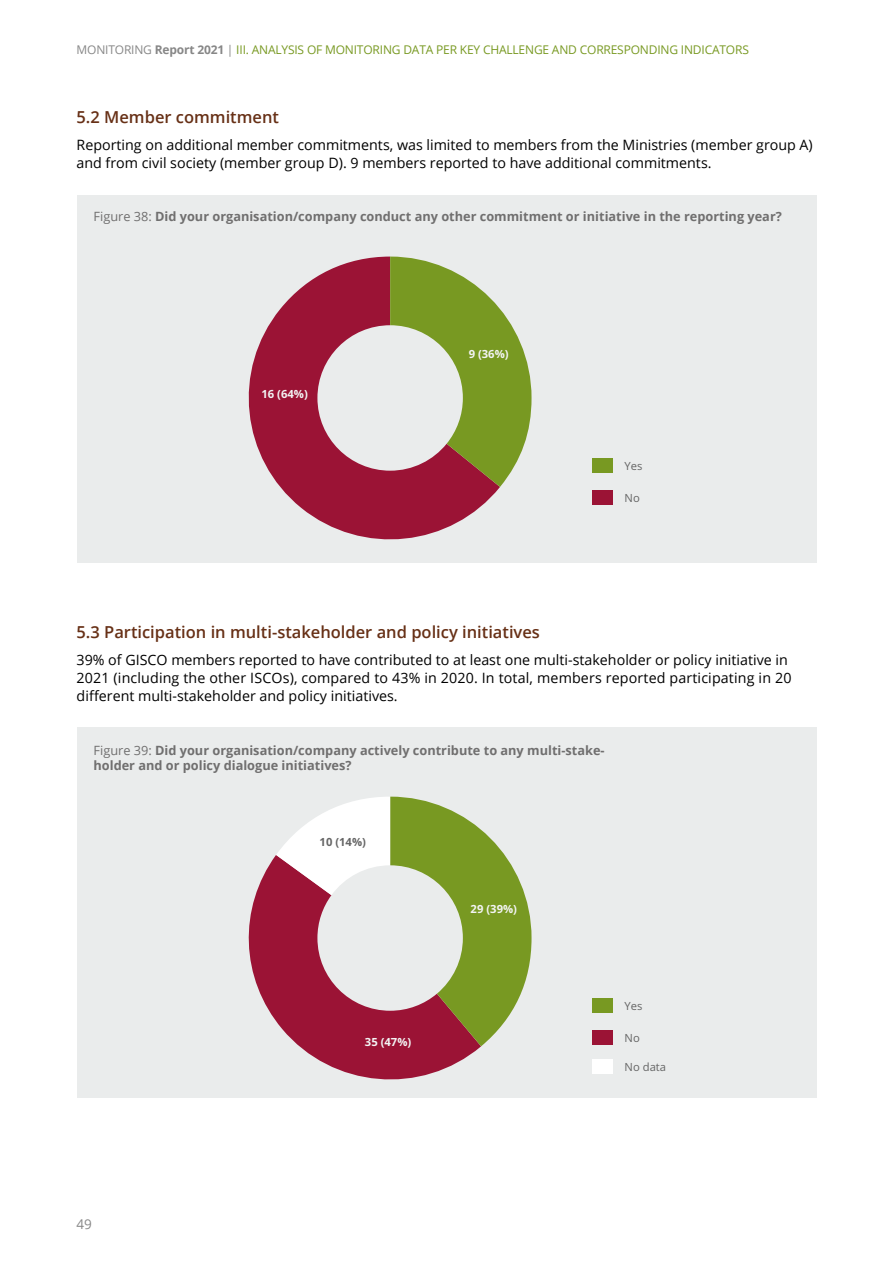
<style>
.page{position:relative;width:893px;height:1263px;background:#fff}
.page>*{position:absolute;margin:0;border:0;box-sizing:border-box;transform-origin:0 0}
.Head__2{font:600 16.5px "Open Sans";color:#673016}
.Copy{font:14.25px/18px "Open Sans";color:#000}
.t1{font:13.5px "Open Sans";color:#878787}
.Grafikheadline{font:700 12.75px/15.3px "Open Sans";color:#706f6f}
.t2{font:12px "Open Sans";letter-spacing:-.015em;color:#789922}
.t3{font:700 11.25px "Open Sans";color:#f3f4f4}
.t4{font:11.25px "Open Sans";color:#666}
.t5{font:700 11.25px "Open Sans";color:#666}
.s1{color:#878787}
.s2{font-weight:700;color:#878787}
.s3{font-weight:400}
</style>
<div class="page">
<div style="left:77px;top:195px;width:739px;height:368px;background:#eaecec"></div>
<div style="left:592px;top:459px;width:20px;height:14px;background:#789922"></div>
<div style="left:592px;top:490px;width:20px;height:14px;background:#9b1335"></div>
<svg style="left:249px;top:257px;width:251px;height:282px;fill:#9b1335"></svg>
<svg style="left:390px;top:257px;width:141px;height:230px"></svg>
<div style="left:77px;top:728px;width:739px;height:370px;background:#eaecec"></div>
<div style="left:592px;top:999px;width:20px;height:14px;background:#789922"></div>
<div style="left:592px;top:1030px;width:20px;height:14px;background:#9b1335"></div>
<div style="left:592px;top:1060px;width:20px;height:14px;background:#fff"></div>
<svg style="left:249px;top:855px;width:232px;height:224px;fill:#9b1335"></svg>
<svg style="left:276px;top:797px;width:255px;height:249px"></svg>
<p class="t2" style="left:77px;top:41px;width:674px"><span class="s1">MONITORING</span> <span class="s2">Report 2021</span> <span class="s1">|</span> III. ANALYSIS OF MONITORING DATA PER KEY CHALLENGE AND CORRESPONDING INDICATORS</p>
<p class="Head__2" style="left:77px;top:106px;width:204px">5.2 Member commitment</p>
<p class="Copy" style="left:77px;top:135px;width:738px">Reporting on additional member commitments, was limited to members from the Ministries (member group A) and from civil society (member group D). 9 members reported to have additional commitments.</p>
<p class="Grafikheadline" style="left:94px;top:209px;width:690px"><span class="s3">Figure 38:</span> Did your organisation/company conduct any other commitment or initiative in the reporting year?</p>
<p class="t3" style="left:261px;top:386px;width:48px">16 (64%)</p>
<p class="t3" style="left:469px;top:346px;width:41px">9 (36%)</p>
<p class="Head__2" style="left:77px;top:621px;width:465px">5.3 Participation in multi-stakeholder and policy initiatives</p>
<p class="t4" style="left:625px;top:458px;width:19px">Yes</p>
<p class="t4" style="left:625px;top:490px;width:17px">No</p>
<p class="Copy" style="left:77px;top:650px;width:716px">39% of GISCO members reported to have contributed to at least one multi-stakeholder or policy initiative in<br>2021 (including the other ISCOs), compared to 43% in 2020. In total, members reported participating in 20 different multi-stakeholder and policy initiatives.</p>
<p class="Grafikheadline" style="left:94px;top:742px;width:513px"><span class="s3">Figure 39:</span> Did your organisation/company actively contribute to any multi-stake&shy;holder and or policy dialogue initiatives?</p>
<p class="t1" style="left:77px;top:1214px;width:17px">49</p>
<p class="t5" style="left:320px;top:834px;width:48px">10 (14%)</p>
<p class="t3" style="left:365px;top:1033px;width:48px">35 (47%)</p>
<p class="t3" style="left:471px;top:901px;width:48px">29 (39%)</p>
<p class="t4" style="left:625px;top:998px;width:19px">Yes</p>
<p class="t4" style="left:625px;top:1030px;width:17px">No</p>
<p class="t4" style="left:625px;top:1059px;width:43px">No data</p>
</div>
